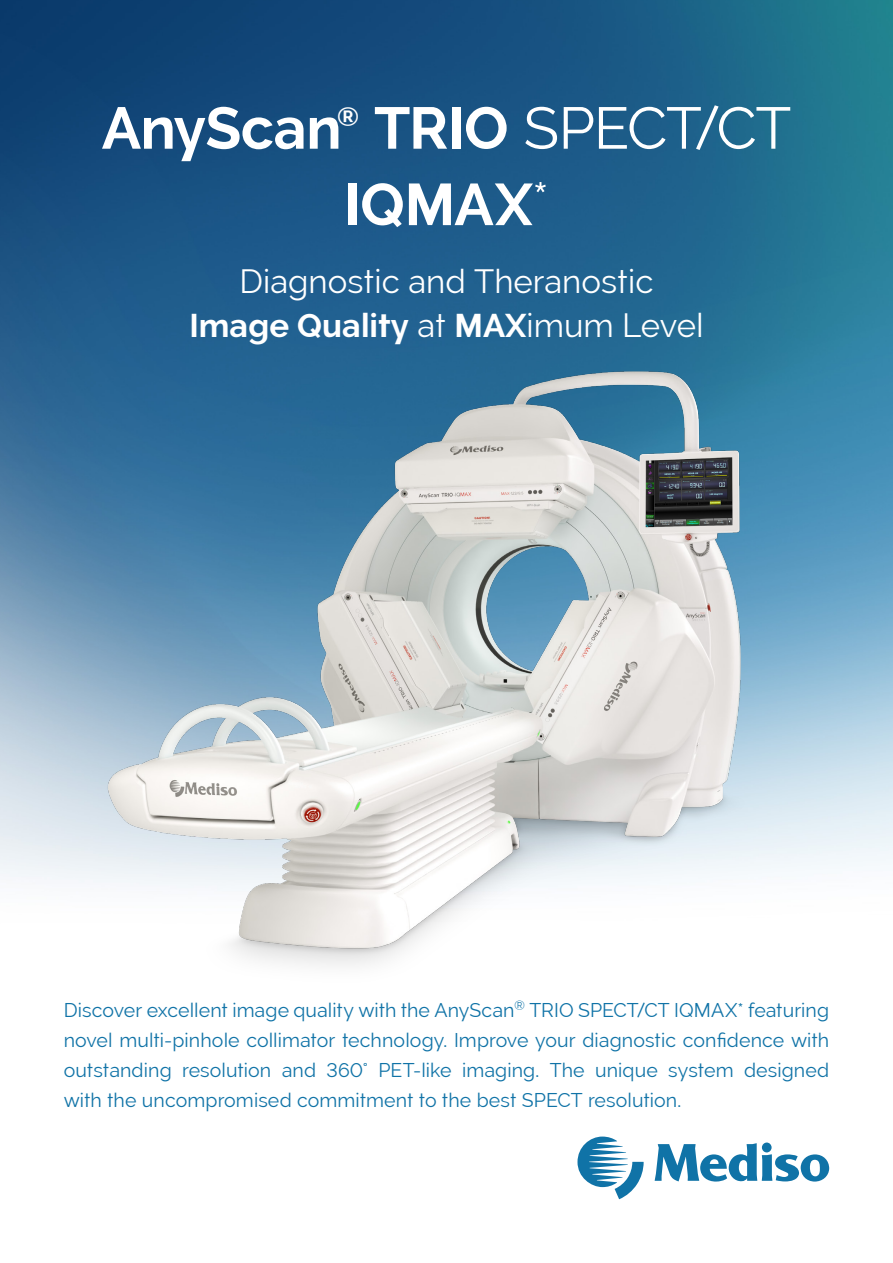
<style>
.page{position:relative;width:893px;height:1263px;background:#fff}
.page>*{position:absolute;margin:0;border:0;box-sizing:border-box;transform-origin:0 0}
.t1{font:700 58.65px "Raleway Mediso";letter-spacing:-.01em;color:#fff}
.t2{font:700 33px "Raleway Mediso";color:#fff}
.t3{font:33px "Raleway Mediso";color:#fff}
.t4{font:19.5px/30px "Raleway Mediso";letter-spacing:.005em;color:#1073a7;text-align:justify}
.s1{font-weight:400}
.s2{font-weight:400;font-size:54.3px}
</style>
<div class="page">
<img style="left:0;top:0;width:893px;height:1200px">
<svg style="left:655px;top:1143px;width:174px;height:39px"></svg>
<svg style="left:577px;top:1136px;width:67px;height:63px"></svg>
<img style="left:17px;top:358px;width:835px;height:629px">
<p class="t1" style="left:102px;top:94px;width:691px">AnyScan<sup>®</sup> TRIO <span class="s1">SPECT/CT</span></p>
<p class="t1" style="left:344px;top:170px;width:207px">IQMAX<span class="s2">*</span></p>
<p class="t3" style="left:239px;top:262px;width:416px">Diagnostic and Theranostic</p>
<p class="t2" style="left:189px;top:306px;width:516px">Image Quality <span class="s1">at</span> MAX<span class="s1">imum Level</span></p>
<p class="t4" style="left:64px;top:994px;width:767px">Discover excellent image quality with the AnyScan® TRIO SPECT/CT IQMAX* featuring novel multi-pinhole collimator technology. Improve your diagnostic confidence with outstanding resolution and 360° PET-like imaging. The unique system designed with the uncompromised commitment to the best SPECT resolution.</p>
</div>
